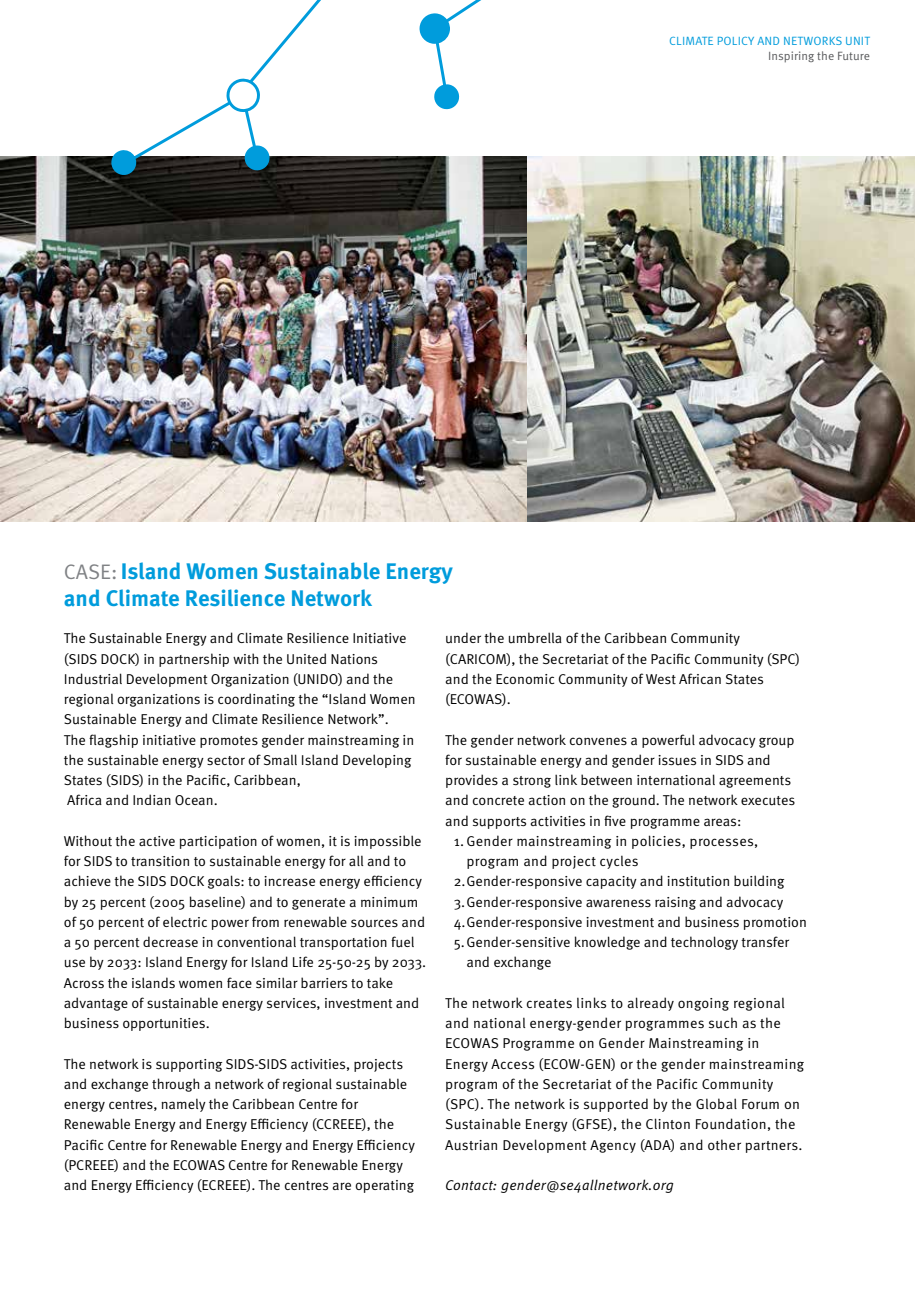
<style>
.page{position:relative;width:915px;height:1297px;background:#fff}
.page>*{position:absolute;margin:0;border:0;box-sizing:border-box;transform-origin:0 0}
.t1{font:700 22.5px/27px "Meta Pro";color:#009cdc}
.t2{font:14.25px/20.2px "Meta Pro";color:#000}
.t3{font:14.25px/20.2px "Meta Pro";letter-spacing:.02em;color:#000}
.t4{font:italic 14.25px "Meta Pro";letter-spacing:.02em;color:#000}
.t5{font:12px "Meta Pro";letter-spacing:.015em;color:#009cdc}
.t6{font:12px "Meta Pro";letter-spacing:.005em;color:#58595b}
.s1{font-weight:400;font-size:21px;color:#808285}
</style>
<div class="page">
<img style="left:0;top:156px;width:914px;height:366px">
<svg style="left:110px;top:0;width:617px;height:176px"></svg>
<h1 class="t1" style="left:64px;top:559px;width:390px"><span class="s1">CASE :</span> Island Women Sustainable Energy and Climate Resilience Network</h1>
<p class="t5" style="left:669px;top:33px;width:202px">Cli mate Policy and N etworks Unit</p>
<p class="t6" style="left:767px;top:48px;width:103px">Inspiring the Future</p>
<p class="t2" style="left:64px;top:629px;width:353px">The Sustainable Energy and Climate Resilience Initiative (SIDS DOCK) in partnership with the United Nations Industrial Development Organization (UN IDO) and the regional organizations is coordinating the “Island Women Sustainable Energy and Climate Resilience N etwork”.<br>The flagship initiative promotes gender mainstreaming in the sustainable energy sector of Small Island Developing States (SIDS) in the Pacific, Caribbean,<br>Africa and Indian Ocean.</p>
<p class="t2" style="left:64px;top:831px;width:364px">Without the active participation of women, it is impossible for SIDS to transition to sustainable energy for all and to achieve the SIDS DOCK goals: to increase energy efficiency by 25 percent (2005 baseline) and to generate a minimum of 50 percent of electric power from renewable sources and a 50 percent decrease in conventional transportation fuel use by 2033: Island Energy for Island Life 25-50-25 by 2033.<br>Across the islands women face similar barriers to take advantage of sustainable energy services, investment and business opportunities.</p>
<p class="t2" style="left:64px;top:1054px;width:345px">The network is supporting SIDS-SIDS activities, projects and exchange through a network of regional sustainable energy centres, namely the Caribbean Centre for Renewable Energy and Energy Efficiency (CCREEE</p>
<p class="t2" style="left:64px;top:1115px;width:352px;text-indent:298px">), the<br>Pacific Centre for Renewable Energy and Energy Efficiency (PCREEE</p>
<p class="t2" style="left:115px;top:1155px;width:83px">) and the ECOWAS</p>
<p class="t2" style="left:228px;top:1155px;width:176px">Centre for Renewable Energy</p>
<p class="t2" style="left:64px;top:1175px;width:161px">and Energy Efficiency (ECREEE</p>
<p class="t2" style="left:247px;top:1175px;width:169px">). The centres are operating</p>
<p class="t2" style="left:445px;top:629px;width:356px">under the umbrella of the Caribbean Community (CARICOM), the Secretariat of the Pacific Community (SPC) and the Economic Community of West African States<br>(ECOWAS</p>
<p class="t2" style="left:502px;top:689px;width:10px">).</p>
<p class="t2" style="left:445px;top:730px;width:351px">The gender network convenes a powerful advocacy group</p>
<p class="t2" style="left:445px;top:750px;width:327px">for sustainable energy and gender issues in SIDS and</p>
<p class="t2" style="left:445px;top:770px;width:347px">provides a strong link between international agreements</p>
<p class="t2" style="left:445px;top:791px;width:351px">and concrete action on the ground. The network executes</p>
<p class="t2" style="left:445px;top:811px;width:297px">and supports activities in five programme areas:</p>
<p class="t3" style="left:453px;top:831px;width:306px">1.Gender mainstreaming in policies, processes,</p>
<p class="t3" style="left:466px;top:851px;width:174px">program and project cycles</p>
<p class="t2" style="left:453px;top:872px;width:332px">2.Gender-responsive capacity and institution building</p>
<p class="t2" style="left:453px;top:892px;width:331px">3.Gender-responsive awareness raising and advocacy</p>
<p class="t2" style="left:453px;top:912px;width:354px">4.Gender-responsive investment and business promotion</p>
<p class="t2" style="left:453px;top:932px;width:337px">5.Gender-sensitive knowledge and technology transfer</p>
<p class="t2" style="left:466px;top:953px;width:86px">and exchange</p>
<p class="t3" style="left:445px;top:993px;width:341px">The network creates links to already ongoing regional and national energy-gender programmes such as the<br>ECOWAS</p>
<p class="t3" style="left:445px;top:1034px;width:316px;text-indent:57px">Programme on Gender Mainstreaming in<br>Energy Access (ECOW-GEN</p>
<p class="t3" style="left:445px;top:1054px;width:360px;text-indent:166px">) or the gender mainstreaming program of the Secretariat of the Pacific Community (SPC). The network is supported by the Global Forum on Sustainable Energy (GFSE), the Clinton Foundation, the Austrian Development Agency (ADA) and other partners.</p>
<p class="t4" style="left:445px;top:1176px;width:230px">Contact: gender@se4allnetwork.org</p>
</div>
